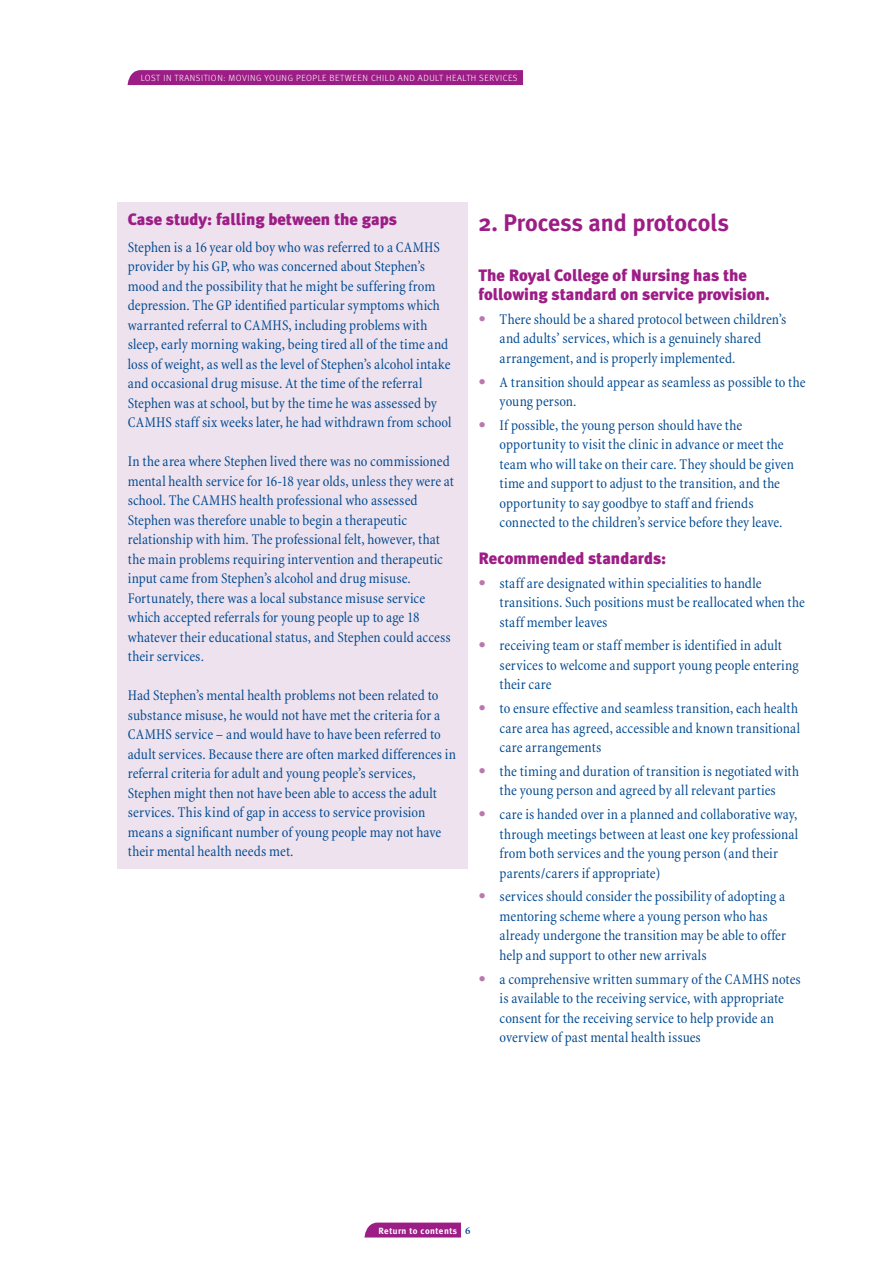
<style>
.page{position:relative;width:893px;height:1263px;background:#fff}
.page>*{position:absolute;margin:0;border:0;box-sizing:border-box;transform-origin:0 0}
.t1{font:700 24px "Meta Plus";color:#9d1d86}
.t2{font:900 16.5px/19.5px "Meta Plus";color:#9d1d86}
.t3{font:condensed 15px/19.5px "Minion";letter-spacing:.005em;color:#004990}
.t4{font:600 10.5px "Minion Pro";color:#004990}
.t5{font:300 9px "Meta OT";letter-spacing:.06em;color:#fff}
.t6{font:700 9px "Meta Plus";letter-spacing:.05em;color:#fff}
.s1{font-family:"Meta Plus";font-weight:900;font-stretch:normal;color:#ba78ae}
</style>
<div class="page">
<svg style="left:364px;top:1222px;width:97px;height:15px"></svg>
<svg style="left:128px;top:70px;width:395px;height:15px;background:#9e2087"></svg>
<div style="left:117px;top:202px;width:351px;height:667px;background:#eee2ee"></div>
<p class="t5" style="left:141px;top:73px;width:378px">LOST IN TRANSITION: MOVIN G YOUN G PEOPLE BETWEEN CHI LD AN D ADULT HEALTH SERVI CES</p>
<p class="t2" style="left:128px;top:210px;width:271px">Case study: falling between the gaps</p>
<p class="t3" style="left:128px;top:237px;width:325px">Stephen is a 16 year old boy who was referred to a CAMHS provider by his GP, who was concerned about Stephen’s mood and the possibility that he might be suffering from depression. The GP identified particular symptoms which warranted referral to CAMHS, including problems with sleep, early morning waking, being tired all of the time and loss of weight, as well as the level of Stephen’s alcohol intake and occasional drug misuse. At the time of the referral Stephen was at school, but by the time he was assessed by CAMHS staff six weeks later, he had withdrawn from school</p>
<p class="t3" style="left:128px;top:452px;width:328px">In the area where Stephen lived there was no commissioned mental health service for 16-18 year olds, unless they were at school. The CAMHS health professional who assessed Stephen was therefore unable to begin a therapeutic relationship with him. The professional felt, however, that the main problems requiring intervention and therapeutic input came from Stephen’s alcohol and drug misuse.<br>Fortunately, there was a local substance misuse service which accepted referrals for young people up to age 18 whatever their educational status, and Stephen could access their services.</p>
<p class="t3" style="left:128px;top:686px;width:330px">Had Stephen’s mental health problems not been related to substance misuse, he would not have met the criteria for a CAMHS service – and would have to have been referred to adult services. Because there are often marked differences in referral criteria for adult and young people’s services, Stephen might then not have been able to access the adult services. This kind of gap in access to service provision means a significant number of young people may not have their mental health needs met.</p>
<h1 class="t1" style="left:478px;top:209px;width:252px">2. Process and protocols</h1>
<p class="t2" style="left:478px;top:265px;width:293px">The Royal College of Nursing has the following standard on service provision.</p>
<p class="t3" style="left:500px;top:310px;width:288px;text-indent:-21px"><span class="s1">•</span> There should be a shared protocol between children’s and adults’ services, which is a genuinely shared arrangement, and is properly implemented.</p>
<p class="t3" style="left:500px;top:372px;width:307px;text-indent:-21px"><span class="s1">•</span> A transition should appear as seamless as possible to the young person.</p>
<p class="t3" style="left:500px;top:416px;width:296px;text-indent:-21px"><span class="s1">•</span> If possible, the young person should have the opportunity to visit the clinic in advance or meet the team who will take on their care. They should be given time and support to adjust to the transition, and the opportunity to say goodbye to staff and friends connected to the children’s service before they leave.</p>
<p class="t2" style="left:478px;top:548px;width:189px">Recommended standards:</p>
<p class="t3" style="left:500px;top:573px;width:307px;text-indent:-21px"><span class="s1">•</span> staff are designated within specialities to handle transitions. Such positions must be reallocated when the staff member leaves</p>
<p class="t3" style="left:500px;top:636px;width:301px;text-indent:-21px"><span class="s1">•</span> receiving team or staff member is identified in adult services to welcome and support young people entering their care</p>
<p class="t3" style="left:500px;top:699px;width:302px;text-indent:-21px"><span class="s1">•</span> to ensure effective and seamless transition, each health care area has agreed, accessible and known transitional care arrangements</p>
<p class="t3" style="left:478px;top:762px;width:322px;text-align:center"><span class="s1">•</span> the timing and duration of transition is negotiated with the young person and agreed by all relevant parties</p>
<p class="t3" style="left:500px;top:805px;width:300px;text-indent:-21px"><span class="s1">•</span> care is handed over in a planned and collaborative way, through meetings between at least one key professional from both services and the young person (and their parents/carers if appropriate)</p>
<p class="t3" style="left:500px;top:887px;width:288px;text-indent:-21px"><span class="s1">•</span> services should consider the possibility of adopting a mentoring scheme where a young person who has already undergone the transition may be able to offer help and support to other new arrivals</p>
<p class="t3" style="left:500px;top:969px;width:303px;text-indent:-21px"><span class="s1">•</span> a comprehensive written summary of the CAMHS notes is available to the receiving service, with appropriate consent for the receiving service to help provide an overview of past mental health issues</p>
<p class="t6" style="left:379px;top:1225px;width:80px">Return to contents</p>
<p class="t4" style="left:465px;top:1223px;width:7px">6</p>
</div>
